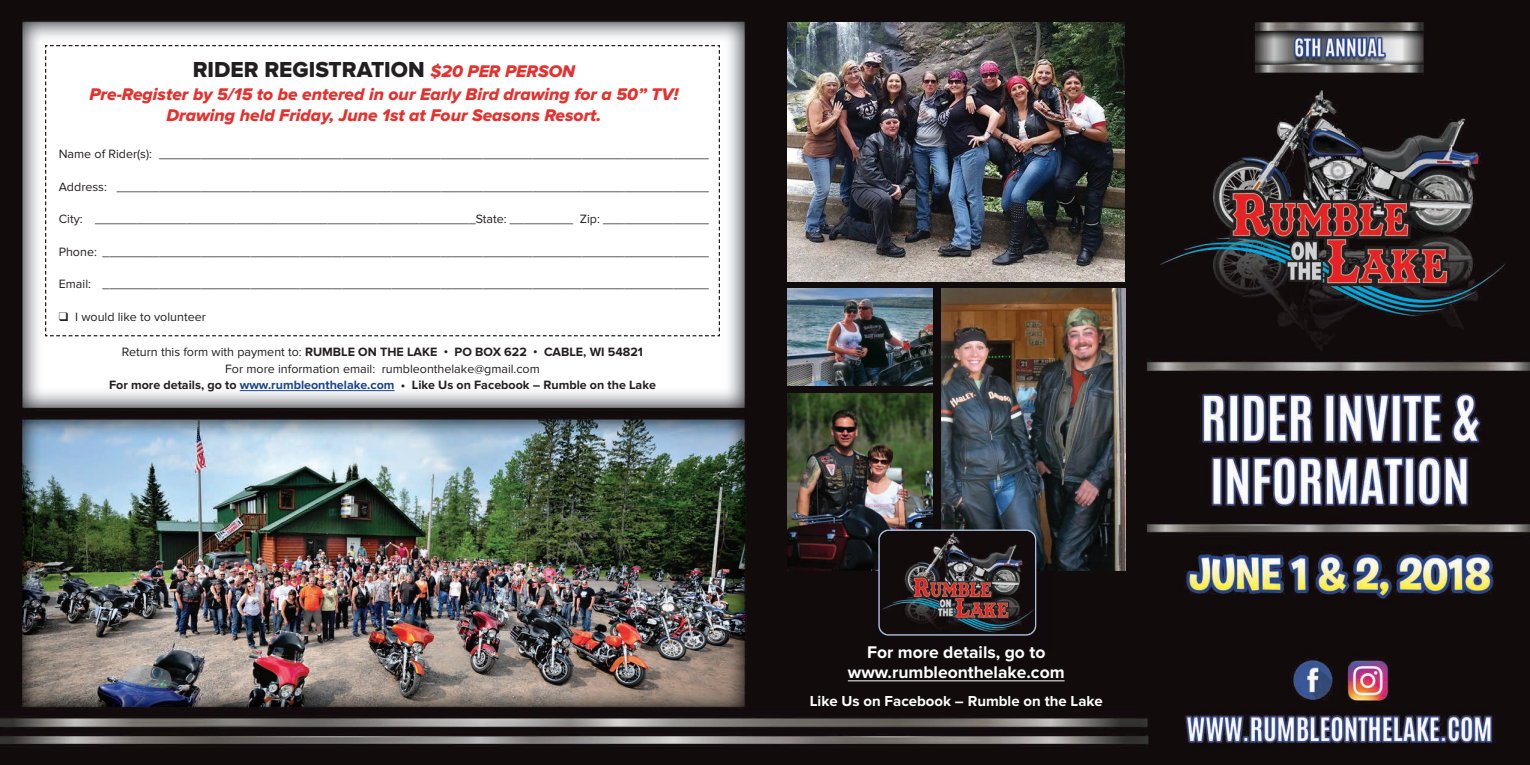
<style>
.page{position:relative;width:1530px;height:765px;background:#fff}
.page>*{position:absolute;margin:0;border:0;box-sizing:border-box;transform-origin:0 0}
.t1{font:22.5px "Proxima Nova Extrabld";color:#231f20}
.t2{font:17.5px/21.2px "Proxima Nova Extrabld It";color:#e6302d;text-align:center}
.t3{font:700 17.5px/20px "Proxima Nova";color:#fff;text-align:center}
.t4{font:700 15px "Proxima Nova";color:#fff}
.t5{font:12.5px "Proxima Nova";color:#231f20}
.t6{font:700 12.5px/16.2px "Proxima Nova";color:#231f20;text-align:center}
.s1{font-family:"Proxima Nova Extrabld It";font-size:17.5px;color:#e6302d}
.s2{font-weight:400}
.s3{color:#1b458d}
</style>
<div class="page">
<img style="left:0;top:0;width:1530px;height:765px">
<svg style="left:44px;top:44px;width:677px;height:293px"></svg>
<hr style="left:240px;top:390px;width:155px;height:1px;background:#1b458d">
<img style="left:788px;top:22px;width:337px;height:259px">
<img style="left:941px;top:289px;width:184px;height:281px">
<img style="left:788px;top:394px;width:145px;height:176px">
<img style="left:788px;top:289px;width:145px;height:96px">
<div style="left:873px;top:524px;width:180px;height:128px;background:#110a0c"></div>
<img style="left:941px;top:524px;width:112px;height:46px">
<img style="left:873px;top:524px;width:60px;height:46px">
<img style="left:878px;top:530px;width:158px;height:106px">
<hr style="left:848px;top:681px;width:217px;height:1px;background:#fff">
<h1 class="t1" style="left:193px;top:62px;width:384px">RIDER REGISTRATION <span class="s1">$20 PER PERSON</span></h1>
<h2 class="t2" style="left:89px;top:85px;width:591px">Pre-Register by 5/15 to be entered in our Early Bird drawing for a 50” TV!<br>Drawing held Friday, June 1st at Four Seasons Resort.</h2>
<p class="t5" style="left:59px;top:150px;width:652px">Name of Rider(s): ______________________________________________________________________________</p>
<p class="t5" style="left:59px;top:183px;width:652px">Address: ____________________________________________________________________________________</p>
<p class="t5" style="left:59px;top:215px;width:652px">City: ______________________________________________________State: _________ Zip: _______________</p>
<p class="t5" style="left:59px;top:248px;width:652px">Phone: ______________________________________________________________________________________</p>
<p class="t5" style="left:59px;top:280px;width:652px">Email: ______________________________________________________________________________________</p>
<p class="t5" style="left:59px;top:313px;width:149px">❑ I would like to volunteer</p>
<p class="t6" style="left:109px;top:345px;width:548px"><span class="s2">Return this form with payment to:</span> RUMBLE ON THE LAKE • PO BOX 622 • CABLE, WI 54821<br><span class="s2">For more information email: rumbleonthelake@gmail.com<br></span>For more details, go to <span class="s3">www.rumbleonthelake.com</span> • Like Us on Facebook – Rumble on the Lake</p>
<h2 class="t3" style="left:848px;top:644px;width:218px">For more details, go to www.rumbleonthelake.com</h2>
<p class="t4" style="left:810px;top:696px;width:294px">Like Us on Facebook – Rumble on the Lake</p>
</div>
